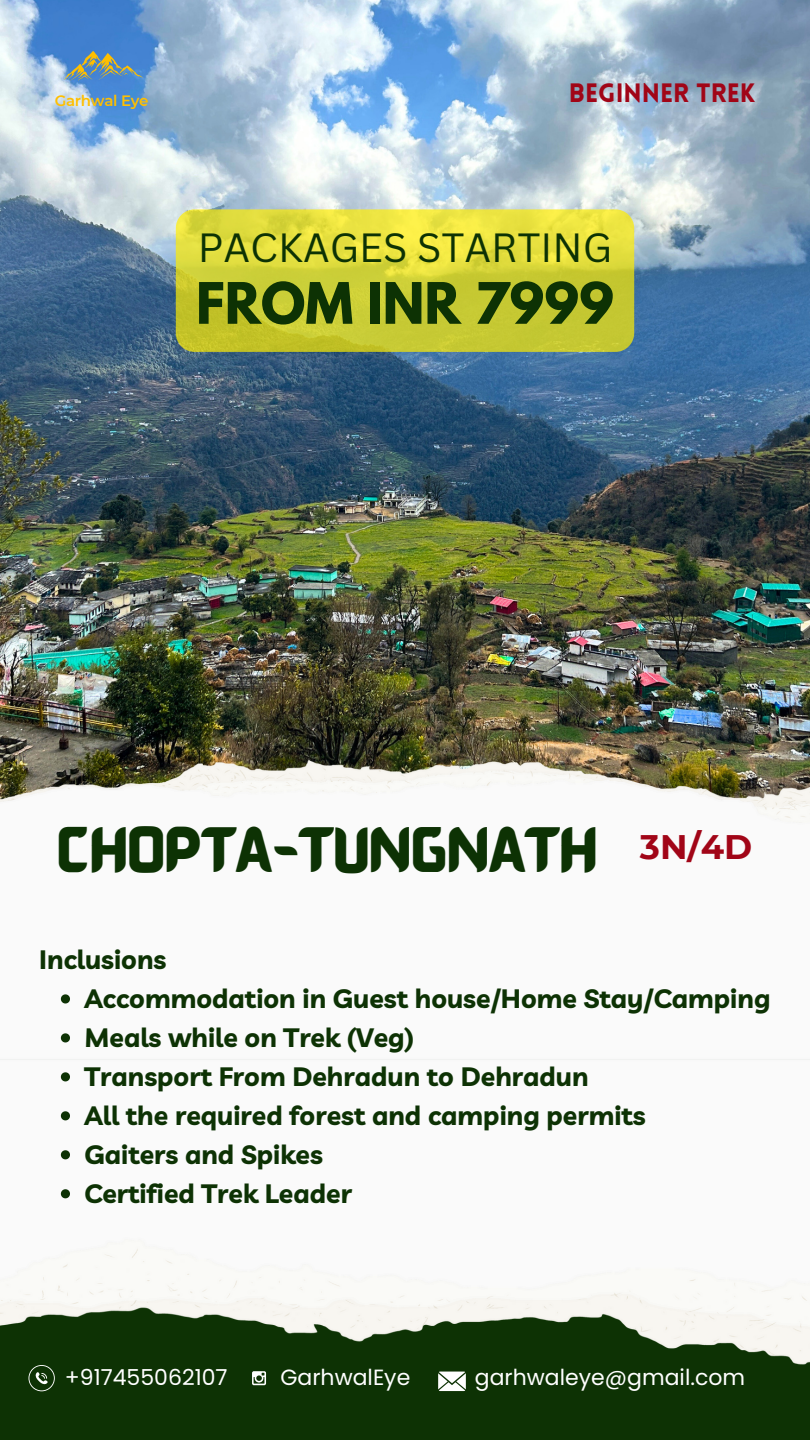
<style>
.page{position:relative;width:810px;height:1440px;background:#0d3204}
.page>*{position:absolute;margin:0;border:0;box-sizing:border-box;transform-origin:0 0}
.t1{font:700 50.6px "League Spartan";color:#0d3204}
.t2{font:47.8px "BARABARA Regular";letter-spacing:-.02em;color:#0d3204}
.t3{font:39.7px "Canva Sans";color:#0d3204}
.t4{font:700 34px "Montserrat";color:#a10517}
.t5{font:700 26.5px "Livvic";color:#0d3204}
.t6{font:900 26px "Lovelo";color:#a10517}
.t7{font:22px "Poppins";color:#fff}
.t8{font:600 15px "Montserrat";letter-spacing:-.02em;color:#ffbf00}
</style>
<div class="page">
<img style="left:0;top:0;width:810px;height:761px">
<svg style="left:64px;top:51px;width:79px;height:30px"></svg>
<img style="left:0;top:761px;width:810px;height:631px">
<svg style="left:61px;top:994px;width:9px;height:10px"></svg>
<svg style="left:61px;top:1033px;width:9px;height:9px"></svg>
<svg style="left:61px;top:1072px;width:9px;height:9px"></svg>
<svg style="left:61px;top:1111px;width:9px;height:9px"></svg>
<svg style="left:61px;top:1150px;width:9px;height:9px"></svg>
<svg style="left:61px;top:1189px;width:9px;height:9px"></svg>
<div style="left:176px;top:209px;width:458px;height:143px;background:#ffed00;border-radius:19px;opacity:.7"></div>
<p class="t8" style="left:55px;top:91px;width:95px">Garhwal Eye</p>
<h1 class="t6" style="left:569px;top:83px;width:188px">BEGINNER TREK</h1>
<p class="t3" style="left:198px;top:220px;width:416px">PACKAGES STARTING</p>
<p class="t1" style="left:196px;top:278px;width:419px">FROM INR 7999</p>
<h4 class="t2" style="left:57px;top:817px;width:542px">CHOPTA-TUNGNATH</h4>
<h2 class="t4" style="left:640px;top:826px;width:114px">3N/4D</h2>
<h3 class="t5" style="left:39px;top:942px;width:129px">Inclusions</h3>
<h5 class="t5" style="left:84px;top:981px;width:688px">Accommodation in Guest house/Home Stay/Camping</h5>
<p class="t5" style="left:84px;top:1020px;width:331px">Meals while on Trek (Veg)</p>
<p class="t5" style="left:84px;top:1059px;width:506px">Transport From Dehradun to Dehradun</p>
<p class="t5" style="left:84px;top:1098px;width:563px">All the required forest and camping permits</p>
<p class="t5" style="left:84px;top:1137px;width:240px">Gaiters and Spikes</p>
<p class="t5" style="left:84px;top:1176px;width:269px">Certified Trek Leader</p>
<p class="t7" style="left:65px;top:1362px;width:164px">+917455062107</p>
<p class="t7" style="left:280px;top:1362px;width:131px">GarhwalEye</p>
<p class="t7" style="left:475px;top:1362px;width:272px">garhwaleye@gmail.com</p>
</div>
